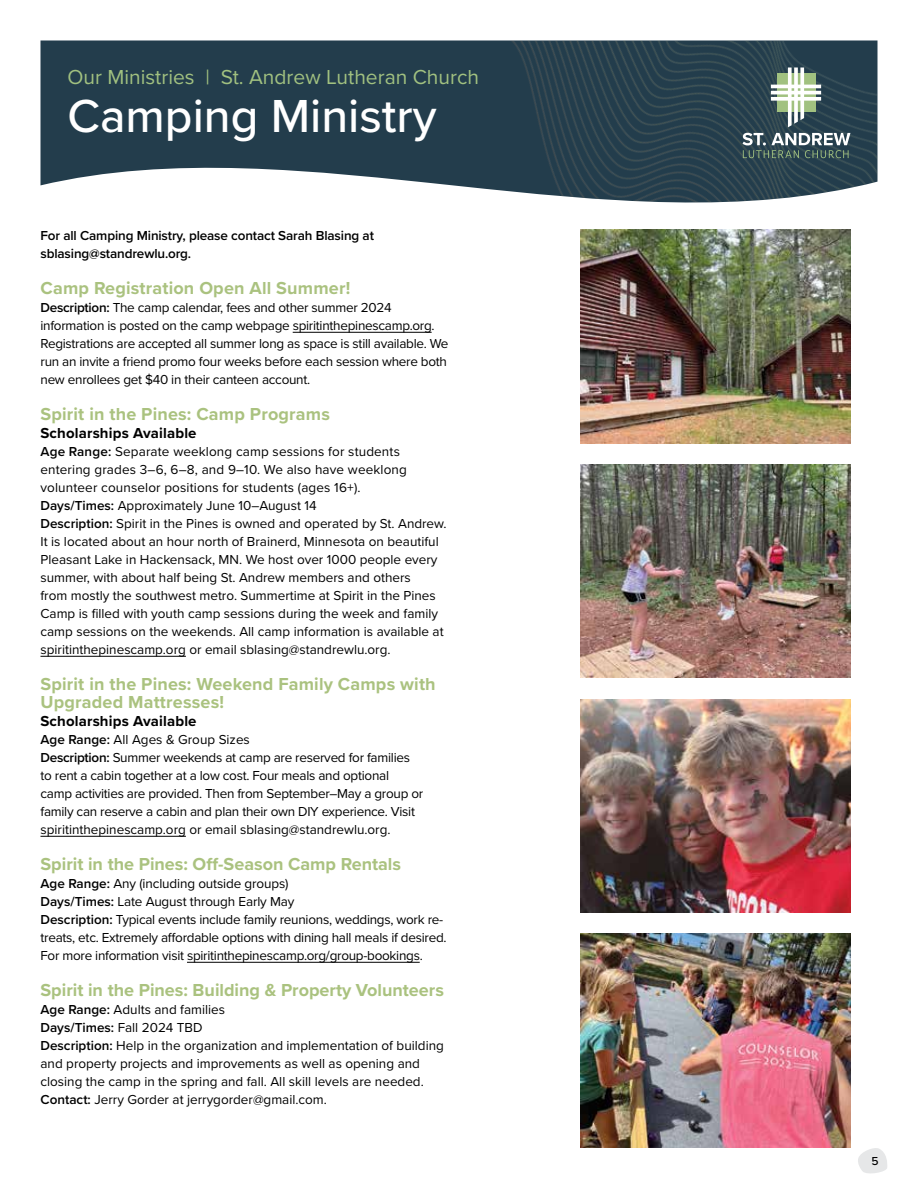
<style>
.page{position:relative;width:918px;height:1188px;background:#fff}
.page>*{position:absolute;margin:0;border:0;box-sizing:border-box;transform-origin:0 0}
.t1{font:500 48px "Proxima Nova";color:#fff}
.t2{font:21px "Proxima Nova";color:#a1c180}
.t3{font:700 18px/18px "Proxima Nova";letter-spacing:.01em;color:#aac27f}
.t4{font:700 15px "Proxima Nova";letter-spacing:.01em;color:#000}
.t5{font:13.5px/18px "Proxima Nova";color:#000}
.t6{font:13.5px/18px "Proxima Nova";letter-spacing:-.02em;color:#000}
.t7{font:600 13.5px/18px "Proxima Nova";letter-spacing:-.01em;color:#000}
.t8{font:500 12px "Proxima Nova";color:#000}
.s1{font-weight:600}
</style>
<div class="page">
<svg style="left:858px;top:1148px;width:29px;height:26px"></svg>
<svg style="left:40px;top:40px;width:811px;height:210px"></svg>
<img style="left:237px;top:40px;width:641px;height:176px">
<svg style="left:742px;top:133px;width:108px;height:25px"></svg>
<svg style="left:771px;top:68px;width:50px;height:59px"></svg>
<hr style="left:293px;top:332px;width:139px;height:1px;background:#000">
<hr style="left:40px;top:656px;width:146px;height:1px;background:#000">
<hr style="left:40px;top:836px;width:146px;height:1px;background:#000">
<hr style="left:187px;top:962px;width:233px;height:1px;background:#000">
<img style="left:580px;top:934px;width:270px;height:214px">
<img style="left:580px;top:230px;width:270px;height:213px">
<img style="left:580px;top:699px;width:270px;height:214px">
<img style="left:580px;top:464px;width:270px;height:214px">
<h2 class="t2" style="left:68px;top:61px;width:413px">Our Ministries | St. Andrew Lutheran Church</h2>
<h1 class="t1" style="left:68px;top:80px;width:371px">Camping Ministry</h1>
<p class="t7" style="left:40px;top:226px;width:335px">For all Camping Ministry, please contact Sarah Blasing at sblasing@standrewlu.org.</p>
<h3 class="t3" style="left:40px;top:279px;width:311px">Camp Registration Open All Summer!</h3>
<p class="t6" style="left:40px;top:298px;width:410px"><span class="s1">Description:</span> The camp calendar, fees and other summer 2024 information is posted on the camp webpage spiritinthepinescamp.org.<br>Registrations are accepted all summer long as space is still available. We run an invite a friend promo four weeks before each session where both new enrollees get $40 in their canteen account.</p>
<h3 class="t3" style="left:40px;top:405px;width:291px">Spirit in the Pines: Camp Programs</h3>
<p class="t4" style="left:40px;top:422px;width:158px">Scholarships Available</p>
<p class="t5" style="left:40px;top:442px;width:408px"><span class="s1">Age Range:</span> Separate weeklong camp sessions for students entering grades 3–6, 6–8, and 9–10. We also have weeklong volunteer counselor positions for students (ages 16+).<br><span class="s1">Days/Times:</span> Approximately June 10–August 14<br><span class="s1">Description:</span> Spirit in the Pines is owned and operated by St. Andrew.<br>It is located about an hour north of Brainerd, Minnesota on beautiful Pleasant Lake in Hackensack, MN. We host over 1000 people every summer, with about half being St. Andrew members and others<br>from mostly the southwest metro. Summertime at Spirit in the Pines Camp is filled with youth camp sessions during the week and family camp sessions on the weekends. All camp information is available at spiritinthepinescamp.org or email sblasing@standrewlu.org.</p>
<h3 class="t3" style="left:40px;top:675px;width:397px">Spirit in the Pines: Weekend Family Camps with<br>Upgraded Mattresses!</h3>
<p class="t4" style="left:40px;top:710px;width:158px">Scholarships Available</p>
<p class="t6" style="left:40px;top:730px;width:384px"><span class="s1">Age Range:</span> All Ages &amp; Group Sizes<br><span class="s1">Description:</span> Summer weekends at camp are reserved for families to rent a cabin together at a low cost. Four meals and optional camp activities are provided. Then from September–May a group or family can reserve a cabin and plan their own DIY experience. Visit spiritinthepinescamp.org or email sblasing@standrewlu.org.</p>
<h3 class="t3" style="left:40px;top:855px;width:362px">Spirit in the Pines: Off-Season Camp Rentals</h3>
<p class="t6" style="left:40px;top:874px;width:408px"><span class="s1">Age Range:</span> Any (including outside groups)<br><span class="s1">Days/Times:</span> Late August through Early May<br><span class="s1">Description:</span> Typical events include family reunions, weddings, work re&shy;treats, etc. Extremely affordable options with dining hall meals if desired.<br>For more information visit spiritinthepinescamp.org/group-bookings.</p>
<h3 class="t3" style="left:40px;top:981px;width:405px">Spirit in the Pines: Building &amp; Property Volunteers</h3>
<p class="t5" style="left:40px;top:1000px;width:405px"><span class="s1">Age Range:</span> Adults and families<br><span class="s1">Days/Times:</span> Fall 2024 TBD<br><span class="s1">Description:</span> Help in the organization and implementation of building and property projects and improvements as well as opening and closing the camp in the spring and fall. All skill levels are needed.<br><span class="s1">Contact:</span> Jerry Gorder at jerrygorder@gmail.com.</p>
<p class="t8" style="left:871px;top:1152px;width:9px">5</p>
</div>
